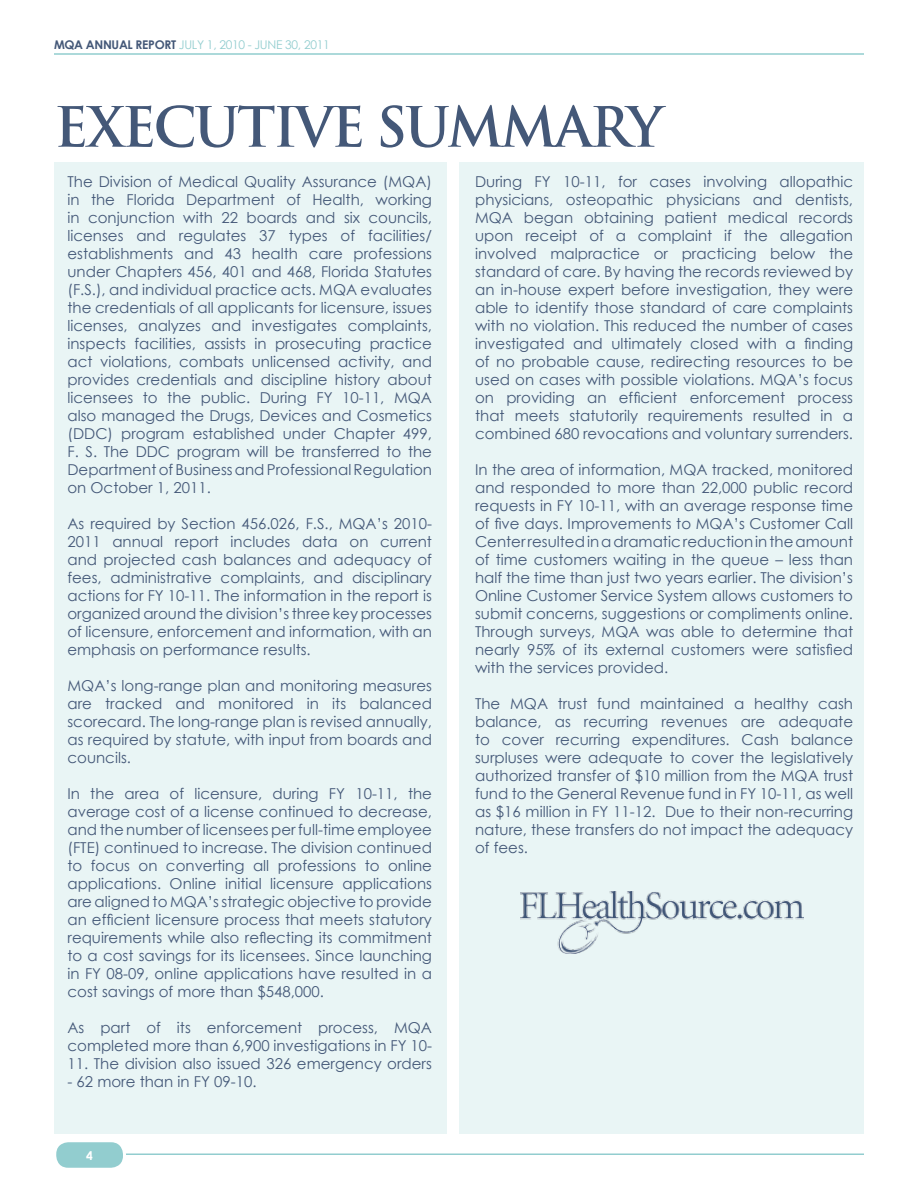
<style>
.page{position:relative;width:918px;height:1188px;background:#fff}
.page>*{position:absolute;margin:0;border:0;box-sizing:border-box;transform-origin:0 0}
.t1{font:700 54px "Trajan Pro";letter-spacing:.02em;color:#445878}
.t2{font:15px/18px "Century Gothic";color:#445878;text-align:justify}
.t3{font:12px "Century Gothic";letter-spacing:-.025em;color:#92cdcf}
.t4{font:700 12px "Century Gothic";color:#fff}
.s1{font-weight:700;color:#445878}
</style>
<div class="page">
<hr style="left:54px;top:53px;width:810px;height:2px;background:#92cdcf">
<hr style="left:54px;top:1154px;width:810px;height:1px;background:#92cdcf">
<div style="left:55px;top:1141px;width:69px;height:28px;background:#92cdcf;border-radius:14px"></div>
<div style="left:53px;top:1139px;width:73px;height:32px;border:3px solid #fff;border-radius:14px"></div>
<div style="left:459px;top:162px;width:405px;height:972px;background:#e9f5f5"></div>
<div style="left:54px;top:162px;width:393px;height:972px;background:#e9f5f5"></div>
<img style="left:521px;top:891px;width:283px;height:63px">
<p class="t3" style="left:54px;top:37px;width:277px"><span class="s1">MQA ANNUAL REPORT</span> July 1, 2010 - June 30, 2011</p>
<h1 class="t1" style="left:54px;top:93px;width:606px">EXECUTIVE S UMMARY</h1>
<p class="t2" style="left:68px;top:172px;width:366px">The Division of Medical Quality Assurance (MQA) in the Florida Department of Health, working in conjunction with 22 boards and six councils, licenses and regulates 37 types of facilities/ establishments and 43 health care professions under Chapters 456, 401 and 468, Florida Statutes (F.S.), and individual practice acts. MQA evaluates the credentials of all applicants for licensure, issues licenses, analyzes and investigates complaints, inspects facilities, assists in prosecuting practice act violations, combats unlicensed activity, and provides credentials and discipline history about licensees to the public. During FY 10-11, MQA also managed the Drugs, Devices and Cosmetics (DDC) program established under Chapter 499, F. S. The DDC program will be transferred to the Department of Business and Professional Regulation on October 1, 2011.</p>
<p class="t2" style="left:68px;top:514px;width:366px">As required by Section 456.026, F.S., MQA’s 2010- 2011 annual report includes data on current and projected cash balances and adequacy of fees, administrative complaints, and disciplinary actions for FY 10-11. The information in the report is organized around the division’s three key processes of licensure, enforcement and information, with an emphasis on performance results.</p>
<p class="t2" style="left:68px;top:676px;width:366px">MQA’s long-range plan and monitoring measures are tracked and monitored in its balanced scorecard. The long-range plan is revised annually, as required by statute, with input from boards and councils.</p>
<p class="t2" style="left:68px;top:784px;width:366px">In the area of licensure, during FY 10-11, the average cost of a license continued to decrease, and the number of licensees per full-time employee (FTE) continued to increase. The division continued to focus on converting all professions to online applications. Online initial licensure applications are aligned to MQA’s strategic objective to provide an efficient licensure process that meets statutory requirements while also reflecting its commitment to a cost savings for its licensees. Since launching in FY 08-09, online applications have resulted in a cost savings of more than $548,000.</p>
<p class="t2" style="left:68px;top:1018px;width:366px">As part of its enforcement process, MQA completed more than 6,900 investigations in FY 10-</p>
<p class="t2" style="left:68px;top:1054px;width:366px">11. The division also issued 326 emergency orders</p>
<p class="t2" style="left:68px;top:1072px;width:191px">- 62 more than in FY 09-10.</p>
<p class="t2" style="left:475px;top:172px;width:380px">During FY 10-11, for cases involving allopathic physicians, osteopathic physicians and dentists, MQA began obtaining patient medical records upon receipt of a complaint if the allegation involved malpractice or practicing below the standard of care. By having the records reviewed by an in-house expert before investigation, they were able to identify those standard of care complaints with no violation. This reduced the number of cases investigated and ultimately closed with a finding of no probable cause, redirecting resources to be used on cases with possible violations. MQA’s focus on providing an efficient enforcement process that meets statutorily requirements resulted in a combined 680 revocations and voluntary surrenders.</p>
<p class="t2" style="left:475px;top:460px;width:380px">In the area of information, MQA tracked, monitored and responded to more than 22,000 public record requests in FY 10-11, with an average response time of five days. Improvements to MQA’s Customer Call Center resulted in a dramatic reduction in the amount of time customers waiting in the queue – less than half the time than just two years earlier. The division’s Online Customer Service System allows customers to submit concerns, suggestions or compliments online.<br>Through surveys, MQA was able to determine that nearly 95% of its external customers were satisfied with the services provided.</p>
<p class="t2" style="left:475px;top:694px;width:380px">The MQA trust fund maintained a healthy cash balance, as recurring revenues are adequate to cover recurring expenditures. Cash balance surpluses were adequate to cover the legislatively authorized transfer of $10 million from the MQA trust fund to the General Revenue fund in FY 10-11, as well as $16 million in FY 11-12. Due to their non-recurring nature, these transfers do not impact the adequacy of fees.</p>
<p class="t4" style="left:86px;top:1146px;width:8px">4</p>
</div>
